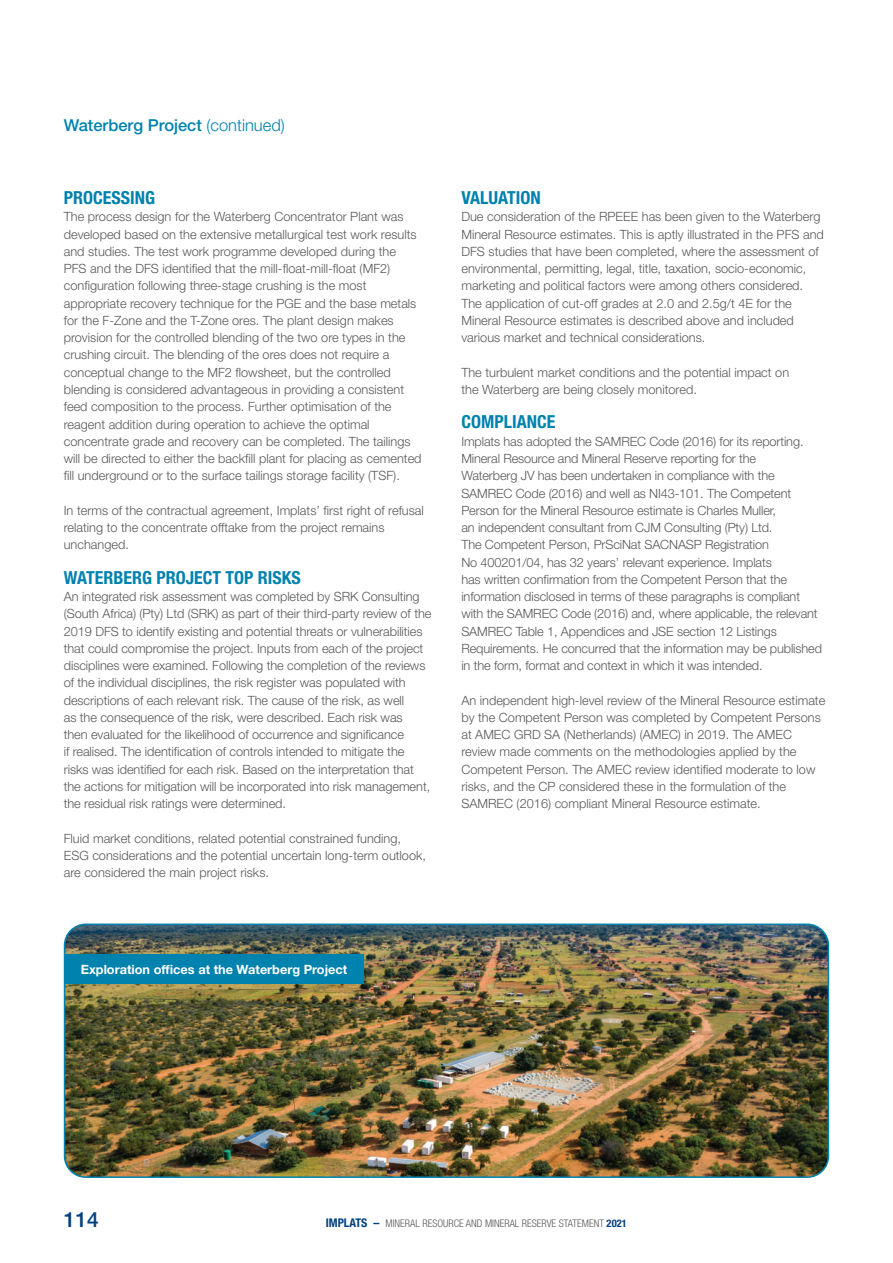
<style>
.page{position:relative;width:893px;height:1263px;background:#fff}
.page>*{position:absolute;margin:0;border:0;box-sizing:border-box;transform-origin:0 0}
.t1{font:500 21px "Helvetica Neue LT Std";color:#014081}
.t2{font:700 condensed 18px "Helvetica Neue LT Std";color:#0082ae}
.t3{font:500 16.5px "Helvetica Neue LT Std";color:#0082ae}
.t4{font:300 12.75px/17.2px "Helvetica Neue LT Std";color:#57585a}
.t5{font:700 12.75px "Helvetica Neue LT Std";color:#fff}
.t6{font:300 condensed 10.5px "Helvetica Neue LT Std";color:#57585a}
.s1{font-weight:300}
.s2{font-weight:700;font-size:12px;color:#014081}
.s3{font-weight:700;color:#014081}
</style>
<div class="page">
<img style="left:65px;top:926px;width:763px;height:249px">
<div style="left:64px;top:923px;width:765px;height:255px;border:2px solid #0082ae;border-radius:21px"></div>
<div style="left:64px;top:954px;width:300px;height:30px;background:#0082ae"></div>
<p class="t3" style="left:64px;top:115px;width:222px">Waterberg Project <span class="s1">(continued)</span></p>
<h2 class="t2" style="left:64px;top:187px;width:93px">PROCESSING</h2>
<p class="t4" style="left:64px;top:208px;width:359px">The process design for the Waterberg Concentrator Plant was developed based on the extensive metallurgical test work results and studies. The test work programme developed during the PFS and the DFS identified that the mill-float-mill-float (MF2) configuration following three-stage crushing is the most appropriate recovery technique for the PGE and the base metals for the F-Zone and the T-Zone ores. The plant design makes provision for the controlled blending of the two ore types in the crushing circuit. The blending of the ores does not require a conceptual change to the MF2 flowsheet, but the controlled blending is considered advantageous in providing a consistent feed composition to the process. Further optimisation of the reagent addition during operation to achieve the optimal concentrate grade and recovery can be completed. The tailings will be directed to either the backfill plant for placing as cemented fill underground or to the surface tailings storage facility (TSF).</p>
<p class="t4" style="left:64px;top:501px;width:362px">In terms of the contractual agreement, Implats’ first right of refusal relating to the concentrate offtake from the project remains unchanged.</p>
<h2 class="t2" style="left:64px;top:566px;width:238px">WATERBERG PROJECT TOP RISKS</h2>
<p class="t4" style="left:64px;top:588px;width:369px">An integrated risk assessment was completed by SRK Consulting (South Africa) (Pty) Ltd (SRK) as part of their third-party review of the 2019 DFS to identify existing and potential threats or vulnerabilities that could compromise the project. Inputs from each of the project disciplines were examined. Following the completion of the reviews of the individual disciplines, the risk register was populated with descriptions of each relevant risk. The cause of the risk, as well<br>as the consequence of the risk, were described. Each risk was<br>then evaluated for the likelihood of occurrence and significance<br>if realised. The identification of controls intended to mitigate the risks was identified for each risk. Based on the interpretation that the actions for mitigation will be incorporated into risk management, the residual risk ratings were determined.</p>
<p class="t4" style="left:64px;top:829px;width:364px">Fluid market conditions, related potential constrained funding,<br>ESG considerations and the potential uncertain long-term outlook, are considered the main project risks.</p>
<h2 class="t2" style="left:461px;top:187px;width:81px">VALUATION</h2>
<p class="t4" style="left:461px;top:208px;width:364px">Due consideration of the RPEEE has been given to the Waterberg Mineral Resource estimates. This is aptly illustrated in the PFS and DFS studies that have been completed, where the assessment of environmental, permitting, legal, title, taxation, socio-economic, marketing and political factors were among others considered.<br>The application of cut-off grades at 2.0 and 2.5g/t 4E for the Mineral Resource estimates is described above and included various market and technical considerations.</p>
<p class="t4" style="left:461px;top:363px;width:329px">The turbulent market conditions and the potential impact on the Waterberg are being closely monitored.</p>
<h2 class="t2" style="left:461px;top:411px;width:95px">COMPLIANCE</h2>
<p class="t4" style="left:461px;top:432px;width:362px">Implats has adopted the SAMREC Code (2016) for its reporting.<br>Mineral Resource and Mineral Reserve reporting for the<br>Waterberg JV has been undertaken in compliance with the SAMREC Code (2016) and well as NI43-101. The Competent Person for the Mineral Resource estimate is Charles Muller,<br>an independent consultant from CJM Consulting (Pty) Ltd.<br>The Competent Person, PrSciNat SACNASP Registration<br>No 400201/04, has 32 years’ relevant experience. Implats<br>has written confirmation from the Competent Person that the information disclosed in terms of these paragraphs is compliant with the SAMREC Code (2016) and, where applicable, the relevant SAMREC Table 1, Appendices and JSE section 12 Listings Requirements. He concurred that the information may be published in the form, format and context in which it was intended.</p>
<p class="t4" style="left:461px;top:691px;width:365px">An independent high-level review of the Mineral Resource estimate by the Competent Person was completed by Competent Persons at AMEC GRD SA (Netherlands) (AMEC) in 2019. The AMEC review made comments on the methodologies applied by the Competent Person. The AMEC review identified moderate to low risks, and the CP considered these in the formulation of the SAMREC (2016) compliant Mineral Resource estimate.</p>
<p class="t5" style="left:81px;top:961px;width:268px">Exploration offi ces at the Waterberg Project</p>
<h1 class="t1" style="left:64px;top:1207px;width:37px">114</h1>
<p class="t6" style="left:326px;top:1217px;width:303px"><span class="s2">IMPLATS –</span> MINERAL RESOURCE AND MINERAL RESERVE STATEMENT <span class="s3">2021</span></p>
</div>
